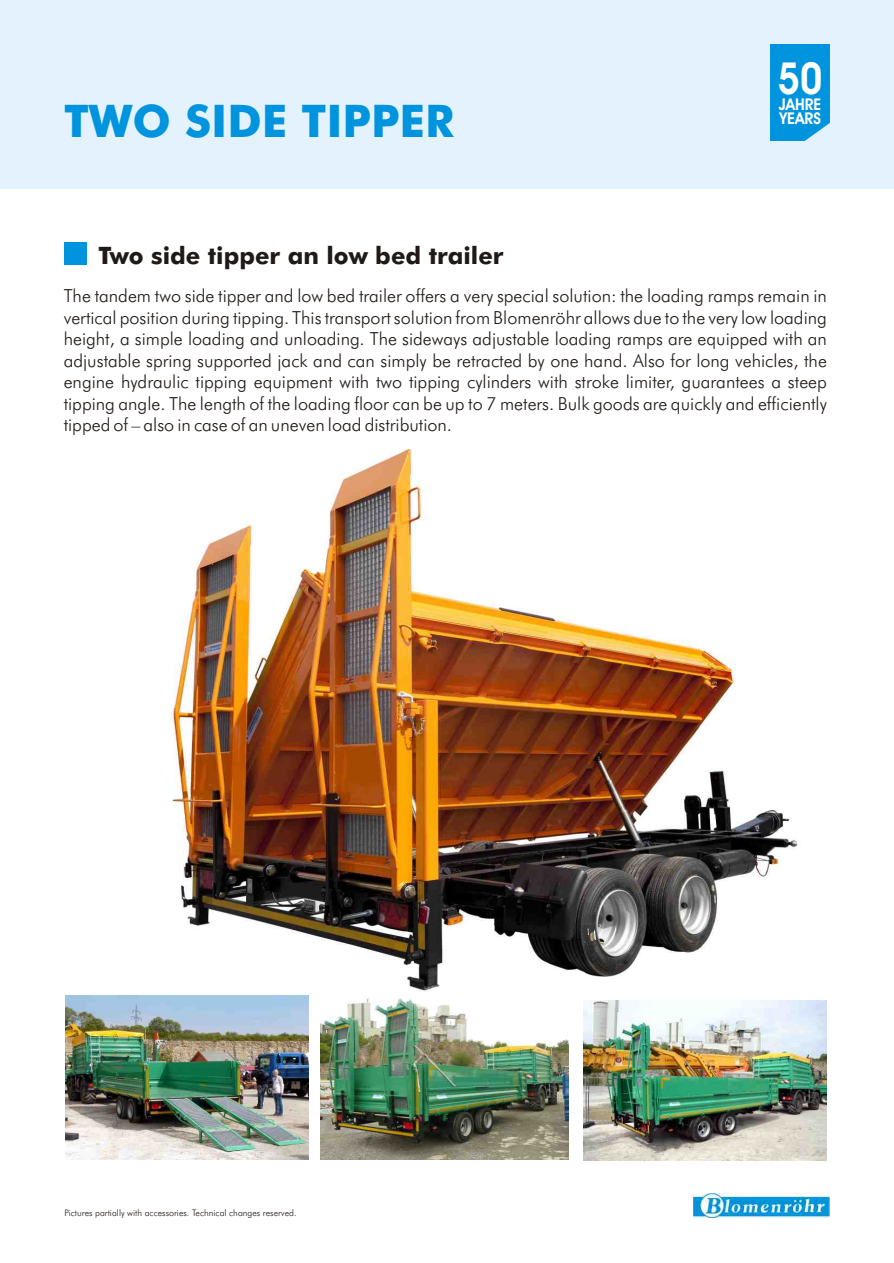
<style>
.page{position:relative;width:894px;height:1263px;background:#fff}
.page>*{position:absolute;margin:0;border:0;box-sizing:border-box;transform-origin:0 0}
.t1{font:700 45px "Futura Md BT";color:#0094de}
.t2{font:700 44.25px "Avant Garde Bk BT";color:#fff;scale:.87 1}
.t3{font:700 24px "Futura Md BT";color:#1f1a17}
.t4{font:18px/21.6px "Futura Lt BT";color:#1f1a17;text-align:justify}
.t5{font:700 16.35px/13.8px "Avant Garde Bk BT";color:#fff;scale:.95 1}
.t6{font:9px "Futura Lt BT";color:#1f1a17}
</style>
<div class="page">
<img style="left:65px;top:448px;width:733px;height:552px">
<div style="left:64px;top:243px;width:23px;height:22px;background:#0094de"></div>
<img style="left:693px;top:1193px;width:137px;height:25px">
<div style="left:0;top:0;width:894px;height:189px;background:#e3f2fd"></div>
<div style="left:770px;top:44px;width:59px;height:96px;background:#0094de"></div>
<svg style="left:804px;top:123px;width:26px;height:18px"></svg>
<img style="left:583px;top:1001px;width:243px;height:159px">
<img style="left:65px;top:996px;width:243px;height:164px">
<img style="left:320px;top:993px;width:248px;height:166px">
<h1 class="t1" style="left:64px;top:103px;width:391px">TWO SIDE TIPPER</h1>
<h3 class="t3" style="left:99px;top:245px;width:407px">Two side tipper an low bed trailer</h3>
<h2 class="t2" style="left:778px;top:53px;width:53px">50</h2>
<p class="t5" style="left:779px;top:97px;width:46px">JAHRE<br>YEARS</p>
<p class="t4" style="left:64px;top:286px;width:765px">The tandem two side tipper and low bed trailer offers a very special solution: the loading ramps remain in vertical position during tipping. This transport solution from Blomenröhr allows due to the very low loading height, a simple loading and unloading. The sideways adjustable loading ramps are equipped with an adjustable spring supported jack and can simply be retracted by one hand. Also for long vehicles, the engine hydraulic tipping equipment with two tipping cylinders with stroke limiter, guarantees a steep tipping angle. The length of the loading floor can be up to 7 meters. Bulk goods are quickly and efficiently tipped of – also in case of an uneven load distribution.</p>
<p class="t6" style="left:64px;top:1209px;width:234px">Pictures partially with accessories. Technical changes reserved.</p>
</div>
